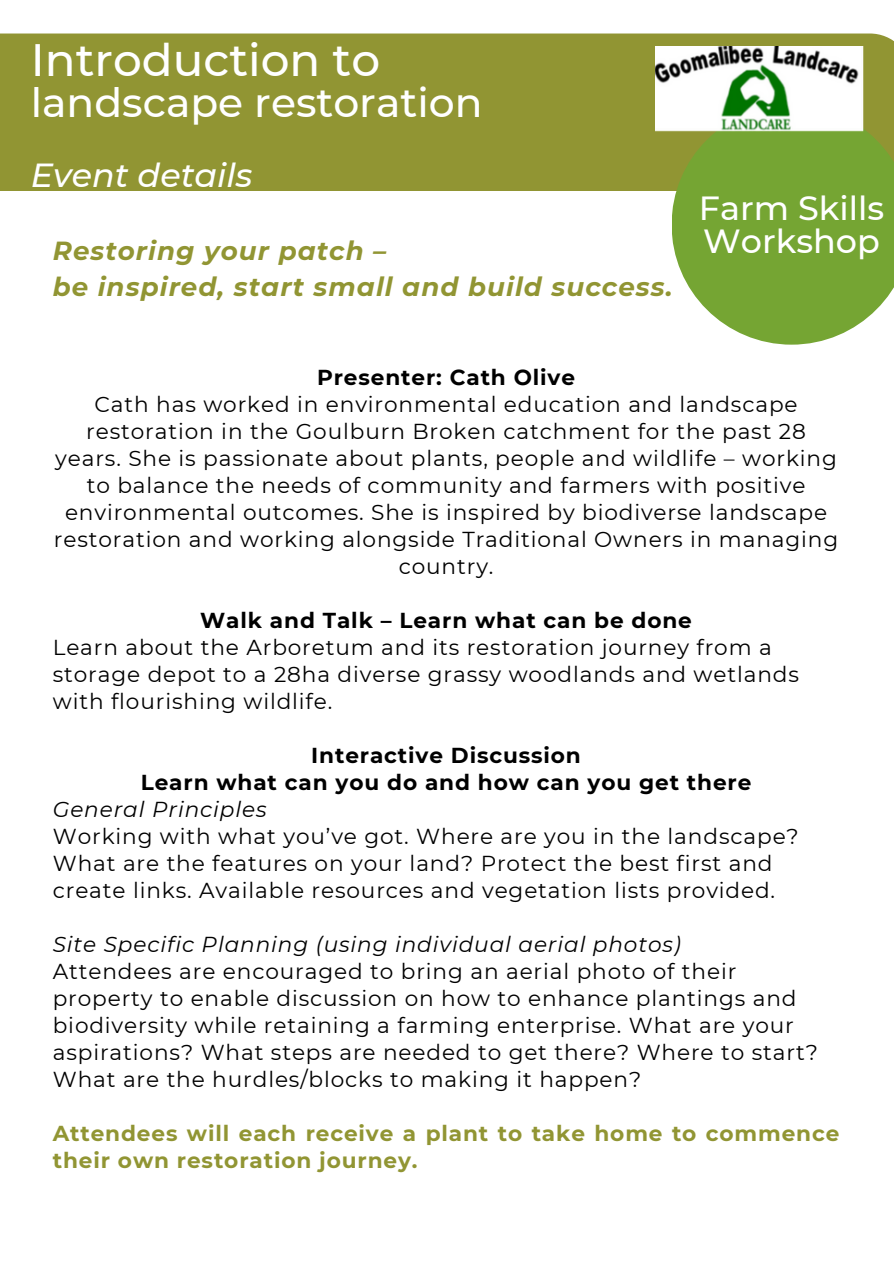
<style>
.page{position:relative;width:894px;height:1264px;background:#fff}
.page>*{position:absolute;margin:0;border:0;box-sizing:border-box;transform-origin:0 0}
.t1{font:500 45.3px "Montserrat";color:#fff}
.t2{font:500 40.8px "Montserrat";color:#fff}
.t3{font:500 33.45px/33.8px "Montserrat";color:#fff}
.t4{font:italic 500 33.3px "Montserrat";color:#fff}
.t5{font:italic 700 26.1px/36px "Montserrat";letter-spacing:.04em;color:#919533}
.t6{font:21.6px/27px "Montserrat";letter-spacing:.04em;color:#000}
.t7{font:700 21.6px "Montserrat";letter-spacing:.04em;color:#000}
.t8{font:700 21.6px/27px "Montserrat";letter-spacing:.04em;color:#919533}
.t9{font:italic 21.6px "Montserrat";letter-spacing:.04em;color:#000}
</style>
<div class="page">
<div style="left:0;top:33px;width:893px;height:158px;background:#919533"></div>
<svg style="left:671px;top:105px;width:222px;height:239px;background:#85ad49"></svg>
<img style="left:655px;top:47px;width:208px;height:84px">
<p class="t1" style="left:31px;top:32px;width:351px">Introduction to</p>
<p class="t2" style="left:31px;top:78px;width:453px">landscape restoration</p>
<h4 class="t4" style="left:31px;top:155px;width:223px">Event details</h4>
<p class="t5" style="left:53px;top:233px;width:621px">Restoring your patch –<br>be inspired, start small and build success.</p>
<p class="t3" style="left:698px;top:191px;width:187px">Farm Skills<br>Workshop</p>
<h1 class="t7" style="left:317px;top:364px;width:259px">Presenter: Cath Olive</h1>
<h2 class="t6" style="left:54px;top:390px;width:785px;text-align:center">Cath has worked in environmental education and landscape restoration in the Goulburn Broken catchment for the past 28 years. She is passionate about plants, people and wildlife – working to balance the needs of community and farmers with positive environmental outcomes. She is inspired by biodiverse landscape restoration and working alongside Traditional Owners in managing country.</h2>
<h2 class="t7" style="left:200px;top:607px;width:493px">Walk and Talk – Learn what can be done</h2>
<h3 class="t6" style="left:53px;top:633px;width:747px">Learn about the Arboretum and its restoration journey from a storage depot to a 28ha diverse grassy woodlands and wetlands with flourishing wildlife.</h3>
<p class="t7" style="left:311px;top:742px;width:271px">Interactive Discussion</p>
<p class="t7" style="left:141px;top:769px;width:612px">Learn what can you do and how can you get there</p>
<p class="t9" style="left:53px;top:796px;width:215px">General Principles</p>
<p class="t6" style="left:53px;top:822px;width:747px">Working with what you’ve got. Where are you in the landscape?<br>What are the features on your land? Protect the best first and create links. Available resources and vegetation lists provided.</p>
<p class="t9" style="left:53px;top:931px;width:629px">Site Specific Planning (using individual aerial photos)</p>
<p class="t6" style="left:53px;top:957px;width:766px">Attendees are encouraged to bring an aerial photo of their property to enable discussion on how to enhance plantings and biodiversity while retaining a farming enterprise. What are your aspirations? What steps are needed to get there? Where to start?<br>What are the hurdles/blocks to making it happen?</p>
<p class="t8" style="left:53px;top:1119px;width:787px">Attendees will each receive a plant to take home to commence their own restoration journey.</p>
</div>
